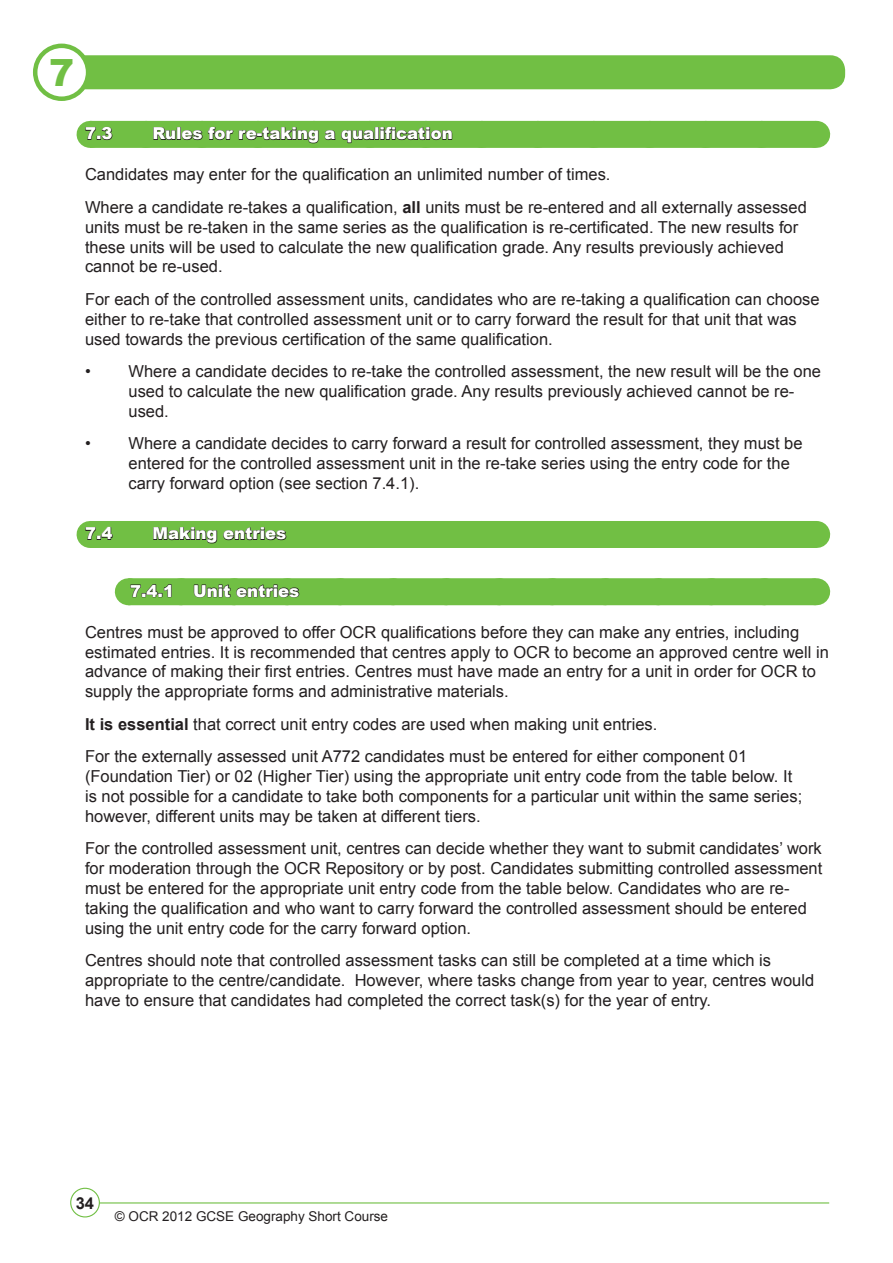
<style>
.page{position:relative;width:893px;height:1263px;background:#fff}
.page>*{position:absolute;margin:0;border:0;box-sizing:border-box;transform-origin:0 0}
.Body_Text{font:900 37.5px "Arial";color:#71bf44}
.Body_Text-2{font:16.5px/19.8px "Arial";color:#231f20}
.Bullet_1{font:16.5px/19.8px "Arial";color:#231f20}
.Heading_2{font:900 16.5px "Arial";color:#fff}
.Heading_3{font:900 16.5px "Arial";color:#fff}
.t1{font:700 16.5px "Arial";color:#231f20}
.t2{font:13.5px "Arial";color:#231f20}
.s1{font-weight:700}
</style>
<div class="page">
<div style="left:63px;top:55px;width:782px;height:34px;background:#71bf44;border-radius:15px"></div>
<div style="left:35px;top:46px;width:53px;height:53px;background:#fff;border-radius:50%"></div>
<div style="left:33px;top:44px;width:57px;height:57px;border:4px solid #71bf44;border-radius:50%"></div>
<hr style="left:99px;top:1202px;width:730px;height:1px;background:#71bf44">
<div style="left:70px;top:1188px;width:30px;height:29px;border:1px solid #71bf44;border-radius:50%"></div>
<div style="left:90px;top:121px;width:726px;height:27px;background:#71bf44"></div>
<svg style="left:816px;top:121px;width:1px;height:27px"></svg>
<div style="left:90px;top:521px;width:726px;height:27px;background:#71bf44"></div>
<svg style="left:816px;top:521px;width:1px;height:27px"></svg>
<div style="left:128px;top:578px;width:688px;height:27px;background:#71bf44"></div>
<svg style="left:816px;top:578px;width:1px;height:27px"></svg>
<svg style="left:85px;top:121px;width:28px;height:27px"></svg>
<svg style="left:149px;top:126px;width:639px;height:22px"></svg>
<svg style="left:85px;top:521px;width:28px;height:27px"></svg>
<svg style="left:153px;top:527px;width:134px;height:17px"></svg>
<svg style="left:128px;top:578px;width:44px;height:20px"></svg>
<svg style="left:181px;top:578px;width:608px;height:20px"></svg>
<p class="Body_Text" style="left:49px;top:45px;width:27px">7</p>
<p class="Heading_2" style="left:85px;top:122px;width:29px">7.3</p>
<p class="Heading_2" style="left:153px;top:122px;width:302px">Rules for re-taking a qualification</p>
<p class="Body_Text-2" style="left:85px;top:165px;width:527px">Candidates may enter for the qualification an unlimited number of times.</p>
<p class="Body_Text-2" style="left:85px;top:197px;width:723px">Where a candidate re-takes a qualification, <span class="s1">all</span> units must be re-entered and all externally assessed units must be re-taken in the same series as the qualification is re-certificated. The new results for these units will be used to calculate the new qualification grade. Any results previously achieved cannot be re-used.</p>
<p class="Body_Text-2" style="left:85px;top:289px;width:736px">For each of the controlled assessment units, candidates who are re-taking a qualification can choose either to re-take that controlled assessment unit or to carry forward the result for that unit that was used towards the previous certification of the same qualification.</p>
<p class="Bullet_1" style="left:129px;top:362px;width:694px;text-indent:-44px">• Where a candidate decides to re-take the controlled assessment, the new result will be the one used to calculate the new qualification grade. Any results previously achieved cannot be re&shy;used.</p>
<p class="Bullet_1" style="left:129px;top:434px;width:676px;text-indent:-44px">• Where a candidate decides to carry forward a result for controlled assessment, they must be entered for the controlled assessment unit in the re-take series using the entry code for the carry forward option (see section 7.4.1).</p>
<p class="Heading_2" style="left:85px;top:522px;width:29px">7.4</p>
<p class="Heading_2" style="left:153px;top:522px;width:135px">Making entries</p>
<p class="Heading_3" style="left:130px;top:579px;width:171px">7.4.1 Unit entries</p>
<p class="Body_Text-2" style="left:85px;top:622px;width:745px">Centres must be approved to offer OCR qualifications before they can make any entries, including estimated entries. It is recommended that centres apply to OCR to become an approved centre well in advance of making their first entries. Centres must have made an entry for a unit in order for OCR to supply the appropriate forms and administrative materials.</p>
<p class="Body_Text-2" style="left:85px;top:714px;width:574px"><span class="s1">It is essential</span> that correct unit entry codes are used when making unit entries.</p>
<p class="Body_Text-2" style="left:85px;top:747px;width:719px">For the externally assessed unit A772 candidates must be entered for either component 01 (Foundation Tier) or 02 (Higher Tier) using the appropriate unit entry code from the table below. It is not possible for a candidate to take both components for a particular unit within the same series; however, different units may be taken at different tiers.</p>
<p class="Body_Text-2" style="left:85px;top:839px;width:739px">For the controlled assessment unit, centres can decide whether they want to submit candidates’ work for moderation through the OCR Repository or by post. Candidates submitting controlled assessment must be entered for the appropriate unit entry code from the table below. Candidates who are re&shy;taking the qualification and who want to carry forward the controlled assessment should be entered using the unit entry code for the carry forward option.</p>
<p class="Body_Text-2" style="left:85px;top:950px;width:731px">Centres should note that controlled assessment tasks can still be completed at a time which is appropriate to the centre/candidate. However, where tasks change from year to year, centres would have to ensure that candidates had completed the correct task(s) for the year of entry.</p>
<p class="t1" style="left:76px;top:1192px;width:20px">34</p>
<p class="t2" style="left:115px;top:1207px;width:275px">© OCR 2012 GCSE Geography Short Course</p>
</div>
